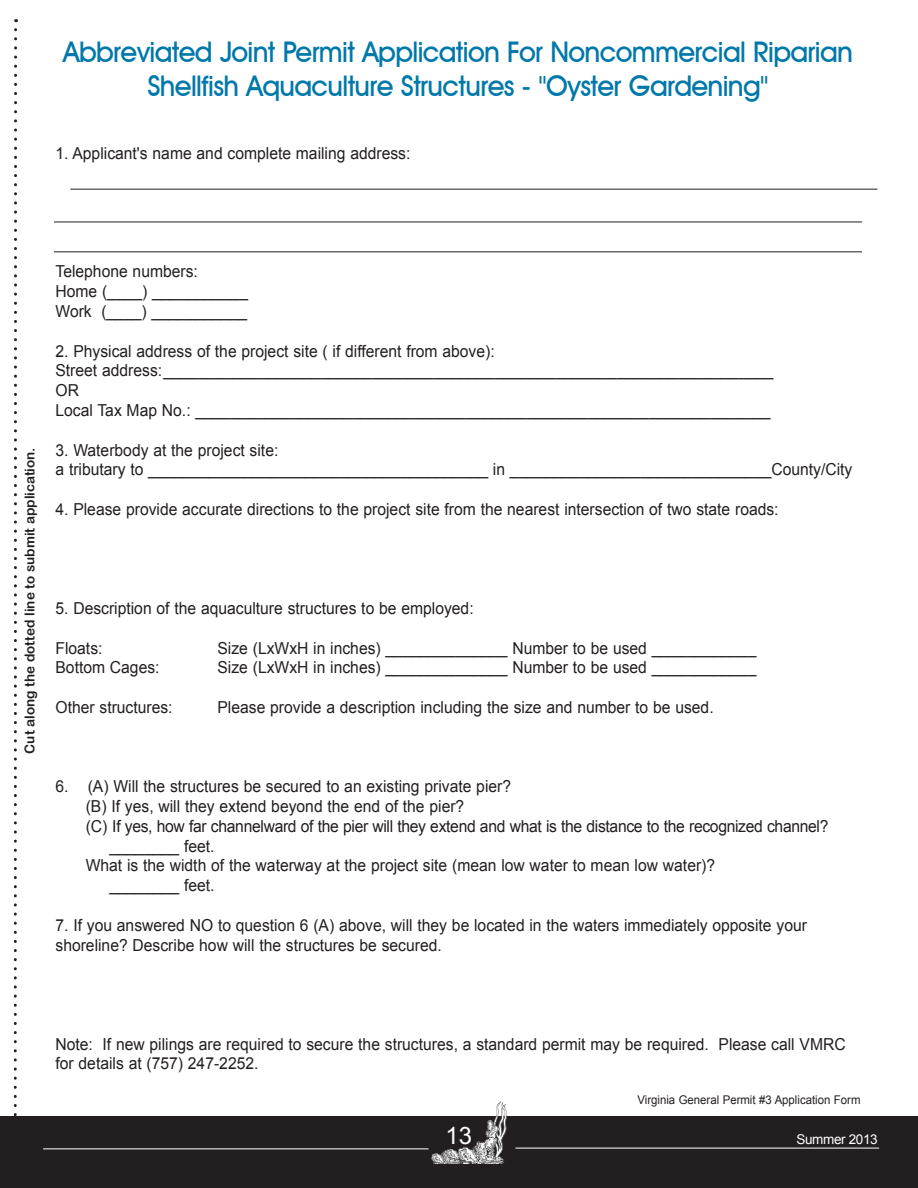
<style>
.page{position:relative;width:918px;height:1188px;background:#fff}
.page>*{position:absolute;margin:0;border:0;box-sizing:border-box;transform-origin:0 0}
.t1{font:500 28.5px/34.2px "Avant Garde IT Cby BT";letter-spacing:-.025em;color:#0078aa;text-align:center}
.t2{font:24px "Arial";color:#fff}
.Oyster_Gardening_Man{font:16.5px/19.8px "Arial";color:#231f20;scale:.95 1}
.Oyster_Gardening_Man-2{font:16.5px/19.8px "Arial";letter-spacing:-.02em;color:#231f20;scale:.95 1}
.Oyster_Gardening_Man-3{font:13.5px "Arial Rounded MT Bold";color:#231f20}
._3_column_headlines{font:13.5px "Arial";letter-spacing:-.025em;color:#fff}
.Oyster_Gardening_Man-4{font:12px "Arial";color:#231f20;scale:.95 1}
</style>
<div class="page">
<div style="left:0;top:1117px;width:918px;height:71px;background:#231f20"></div>
<hr style="left:43px;top:1149px;width:386px;height:1px;background:#fff">
<hr style="left:515px;top:1148px;width:364px;height:1px;background:#fff">
<img style="left:429px;top:1102px;width:79px;height:62px">
<svg style="left:14px;top:30px;width:3px;height:1087px"></svg>
<hr style="left:54px;top:251px;width:808px;height:1px;background:#231f20">
<hr style="left:54px;top:222px;width:808px;height:1px;background:#231f20">
<hr style="left:70px;top:189px;width:807px;height:1px;background:#231f20">
<p class="t1" style="left:63px;top:35px;width:791px">Abbreviated Joint Permit Application For Noncommercial Riparian<br>Shellfish Aquaculture Structures - "Oyster Gardening"</p>
<p class="Oyster_Gardening_Man" style="left:56px;top:143px;width:375px">1. Applicant's name and complete mailing address:</p>
<p class="Oyster_Gardening_Man-3" style="left:22px;top:754px;width:308px;rotate:-90deg">Cut along the dotted line to submit application.</p>
<p class="Oyster_Gardening_Man" style="left:56px;top:262px;width:151px">Telephone numbers:</p>
<p class="Oyster_Gardening_Man" style="left:56px;top:282px;width:204px">Home (____) ___________</p>
<p class="Oyster_Gardening_Man" style="left:56px;top:301px;width:203px">Work (____) ___________</p>
<p class="Oyster_Gardening_Man" style="left:56px;top:341px;width:464px">2. Physical address of the project site ( if different from above):</p>
<p class="Oyster_Gardening_Man" style="left:56px;top:361px;width:757px">Street address:______________________________________________________________________<br>OR</p>
<p class="Oyster_Gardening_Man" style="left:56px;top:400px;width:754px">Local Tax Map No.: __________________________________________________________________</p>
<p class="Oyster_Gardening_Man" style="left:56px;top:440px;width:236px">3. Waterbody at the project site:</p>
<p class="Oyster_Gardening_Man" style="left:56px;top:460px;width:840px">a tributary to _______________________________________ in ______________________________County/City</p>
<p class="Oyster_Gardening_Man" style="left:56px;top:499px;width:763px">4. Please provide accurate directions to the project site from the nearest intersection of two state roads:</p>
<p class="Oyster_Gardening_Man" style="left:56px;top:598px;width:442px">5. Description of the aquaculture structures to be employed:</p>
<p class="Oyster_Gardening_Man" style="left:56px;top:638px;width:51px">Floats:</p>
<p class="Oyster_Gardening_Man" style="left:218px;top:638px;width:569px">Size (LxWxH in inches) ______________ Number to be used ____________</p>
<p class="Oyster_Gardening_Man" style="left:56px;top:658px;width:111px">Bottom Cages:</p>
<p class="Oyster_Gardening_Man" style="left:218px;top:658px;width:569px">Size (LxWxH in inches) ______________ Number to be used ____________</p>
<p class="Oyster_Gardening_Man" style="left:56px;top:697px;width:125px">Other structures:</p>
<p class="Oyster_Gardening_Man" style="left:218px;top:697px;width:524px">Please provide a description including the size and number to be used.</p>
<p class="Oyster_Gardening_Man" style="left:56px;top:777px;width:481px">6. (A) Will the structures be secured to an existing private pier?</p>
<p class="Oyster_Gardening_Man" style="left:86px;top:796px;width:400px">(B) If yes, will they extend beyond the end of the pier?</p>
<p class="Oyster_Gardening_Man-2" style="left:110px;top:816px;width:758px;text-indent:-24px">(C) If yes, how far channelward of the pier will they extend and what is the distance to the recognized channel? ________ feet.</p>
<p class="Oyster_Gardening_Man" style="left:110px;top:856px;width:639px;text-indent:-24px">What is the width of the waterway at the project site (mean low water to mean low water)? ________ feet.</p>
<p class="Oyster_Gardening_Man" style="left:56px;top:915px;width:793px">7. If you answered NO to question 6 (A) above, will they be located in the waters immediately opposite your shoreline? Describe how will the structures be secured.</p>
<p class="Oyster_Gardening_Man" style="left:56px;top:1034px;width:833px">Note: If new pilings are required to secure the structures, a standard permit may be required. Please call VMRC for details at (757) 247-2252.</p>
<p class="Oyster_Gardening_Man-4" style="left:637px;top:1091px;width:236px">Virginia General Permit #3 Application Form</p>
<p class="t2" style="left:445px;top:1119px;width:28px">13</p>
<p class="_3_column_headlines" style="left:796px;top:1130px;width:83px">Summer 2013</p>
</div>
